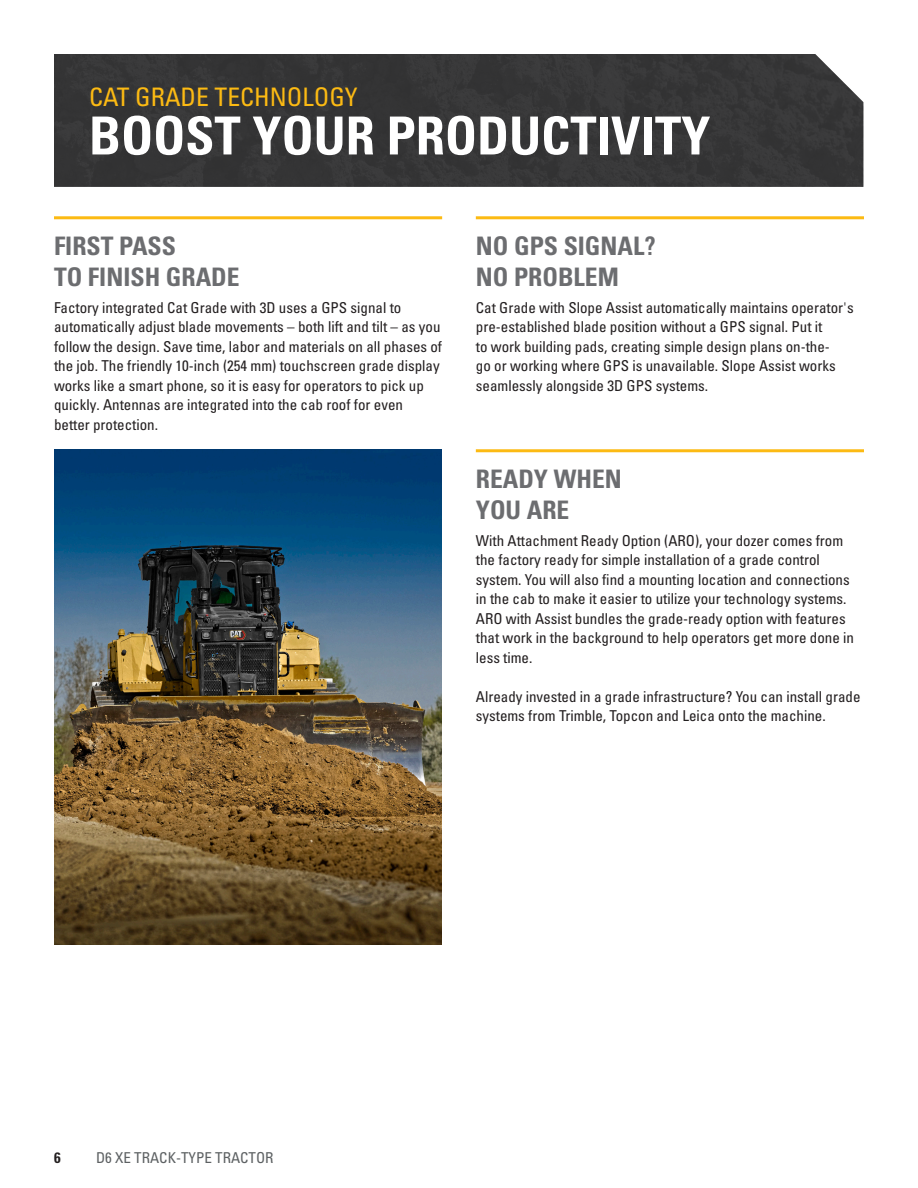
<style>
.page{position:relative;width:918px;height:1188px;background:#fff}
.page>*{position:absolute;margin:0;border:0;box-sizing:border-box;transform-origin:0 0}
.Headline_large_white{font:52.5px "Univers LTCYR 67 Bold Cond";color:#fff}
.Benefit_subhead_gray{font:25.5px/30.6px "Univers LTCYR 67 Bold Cond";color:#6c6d70}
.Subhead_small_yellow{font:condensed 25.5px "Univers LTCYR 57";color:#fcba13}
.Body_copy{font:condensed 15px/19.5px "Univers LTCYR 57";color:#231f20}
.t1{font:condensed 15px "Univers LTCYR 57";color:#5d6163}
.t2{font:15px "Univers LTCYR 67 Bold Cond";color:#231f20}
</style>
<div class="page">
<img style="left:54px;top:449px;width:388px;height:496px">
<div style="left:54px;top:54px;width:809px;height:133px;background:#353536"></div>
<hr style="left:54px;top:216px;width:388px;height:3px;background:#fcba13">
<hr style="left:476px;top:216px;width:388px;height:3px;background:#fcba13">
<hr style="left:476px;top:449px;width:388px;height:3px;background:#fcba13">
<p class="Subhead_small_yellow" style="left:89px;top:81px;width:270px">CAT GRADE TECHNOLOGY</p>
<p class="Headline_large_white" style="left:89px;top:104px;width:623px">BOOST YOUR PRODUCTIVITY</p>
<p class="Benefit_subhead_gray" style="left:54px;top:230px;width:187px">FIRST PASS<br>TO FINISH GRADE</p>
<p class="Body_copy" style="left:54px;top:298px;width:390px">Factory integrated Cat Grade with 3D uses a GPS signal to automatically adjust blade movements – both lift and tilt – as you follow the design. Save time, labor and materials on all phases of the job. The friendly 10-inch (254 mm) touchscreen grade display works like a smart phone, so it is easy for operators to pick up quickly. Antennas are integrated into the cab roof for even better protection.</p>
<p class="Benefit_subhead_gray" style="left:476px;top:230px;width:181px">NO GPS SIGNAL?</p>
<p class="Benefit_subhead_gray" style="left:476px;top:261px;width:145px">NO PROBLEM</p>
<p class="Body_copy" style="left:476px;top:298px;width:379px">Cat Grade with Slope Assist automatically maintains operator's pre-established blade position without a GPS signal. Put it<br>to work building pads, creating simple design plans on-the-<br>go or working where GPS is unavailable. Slope Assist works seamlessly alongside 3D GPS systems.</p>
<p class="Benefit_subhead_gray" style="left:476px;top:463px;width:147px">READY WHEN</p>
<p class="Benefit_subhead_gray" style="left:476px;top:494px;width:95px">YOU ARE</p>
<p class="Body_copy" style="left:476px;top:530px;width:380px">With Attachment Ready Option (ARO), your dozer comes from the factory ready for simple installation of a grade control system. You will also find a mounting location and connections in the cab to make it easier to utilize your technology systems.<br>ARO with Assist bundles the grade-ready option with features that work in the background to help operators get more done in less time.</p>
<p class="Body_copy" style="left:476px;top:686px;width:386px">Already invested in a grade infrastructure? You can install grade systems from Trimble, Topcon and Leica onto the machine.</p>
<p class="t2" style="left:54px;top:1148px;width:8px">6</p>
<p class="t1" style="left:96px;top:1148px;width:179px">D6 XE TRACK-TYPE TRACTOR</p>
</div>
